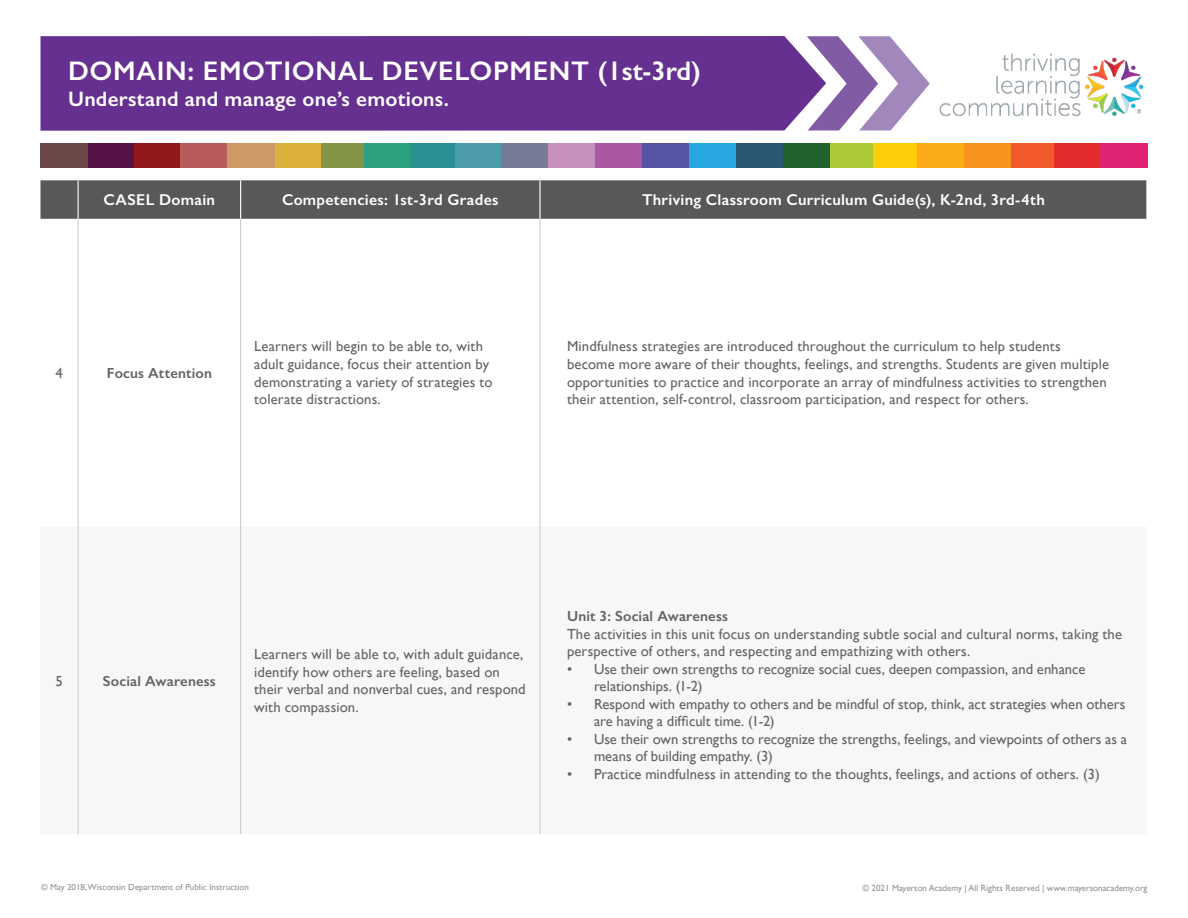
<style>
.page{position:relative;width:1188px;height:918px;background:#fff}
.page>*{position:absolute;margin:0;border:0;box-sizing:border-box;transform-origin:0 0}
.t1{font:600 27px "Gill Sans";letter-spacing:.025em;color:#fff}
.Standard_copy{font:600 21px "Gill Sans";letter-spacing:.01em;color:#fff}
.Standard_copy-2{font:600 15.75px "Gill Sans";letter-spacing:.02em;color:#fff}
.Standard_copy-3{font:14.7px/17.5px "Gill Sans";letter-spacing:.01em;color:#636366}
.Standard_copy-4{font:600 14.7px "Gill Sans";letter-spacing:.01em;color:#636366}
.t2{font:9px "Gill Sans";color:#636366}
</style>
<div class="page">
<div style="left:40px;top:36px;width:786px;height:95px;background:#65308f"></div>
<svg style="left:807px;top:36px;width:123px;height:94px"></svg>
<div style="left:40px;top:180px;width:1106px;height:39px;background:#57585a"></div>
<hr style="left:240px;top:219px;width:1px;height:308px;background:#c7c8ca">
<hr style="left:540px;top:219px;width:1px;height:308px;background:#c7c8ca">
<hr style="left:240px;top:527px;width:1px;height:307px;background:#c7c8ca">
<hr style="left:540px;top:527px;width:1px;height:307px;background:#c7c8ca">
<hr style="left:78px;top:527px;width:1px;height:307px;background:#c7c8ca">
<hr style="left:78px;top:219px;width:1px;height:308px;background:#c7c8ca">
<hr style="left:78px;top:180px;width:1px;height:39px;background:#fff">
<hr style="left:240px;top:180px;width:1px;height:39px;background:#fff">
<hr style="left:539px;top:180px;width:2px;height:39px;background:#fff">
<div style="left:320px;top:143px;width:44px;height:25px;background:#839446"></div>
<div style="left:830px;top:143px;width:43px;height:25px;background:#aac934"></div>
<div style="left:873px;top:143px;width:44px;height:25px;background:#fecc08"></div>
<div style="left:1011px;top:143px;width:43px;height:25px;background:#f1592b"></div>
<div style="left:87px;top:143px;width:48px;height:25px;background:#541246"></div>
<div style="left:963px;top:143px;width:48px;height:25px;background:#f7941d"></div>
<div style="left:642px;top:143px;width:47px;height:25px;background:#5655a5"></div>
<div style="left:548px;top:143px;width:48px;height:25px;background:#c690bc"></div>
<div style="left:596px;top:143px;width:46px;height:25px;background:#ac57a1"></div>
<div style="left:410px;top:143px;width:46px;height:25px;background:#299096"></div>
<div style="left:917px;top:143px;width:46px;height:25px;background:#fbab18"></div>
<div style="left:274px;top:143px;width:46px;height:25px;background:#dcb13b"></div>
<div style="left:135px;top:143px;width:46px;height:25px;background:#90181b"></div>
<div style="left:181px;top:143px;width:46px;height:25px;background:#b85b5c"></div>
<div style="left:455px;top:143px;width:47px;height:25px;background:#4d9bad"></div>
<div style="left:1054px;top:143px;width:46px;height:25px;background:#e32b2d"></div>
<div style="left:227px;top:143px;width:47px;height:25px;background:#cc9a67"></div>
<div style="left:689px;top:143px;width:47px;height:25px;background:#28a8e0"></div>
<div style="left:40px;top:143px;width:48px;height:25px;background:#6c4848"></div>
<div style="left:736px;top:143px;width:47px;height:25px;background:#2a5772"></div>
<div style="left:364px;top:143px;width:46px;height:25px;background:#2ba17f"></div>
<div style="left:783px;top:143px;width:47px;height:25px;background:#226231"></div>
<div style="left:1100px;top:143px;width:48px;height:25px;background:#e12374"></div>
<div style="left:502px;top:143px;width:46px;height:25px;background:#767c98"></div>
<img style="left:939px;top:53px;width:205px;height:63px">
<p class="t1" style="left:68px;top:55px;width:634px">DOMAIN: EMOTIONAL DEVELOPMENT (1st-3rd)</p>
<p class="Standard_copy" style="left:68px;top:86px;width:382px">Understand and manage one’s emotions.</p>
<p class="Standard_copy-2" style="left:104px;top:190px;width:113px">CASEL Domain</p>
<p class="Standard_copy-2" style="left:282px;top:190px;width:218px">Competencies: 1st-3rd Grades</p>
<p class="Standard_copy-2" style="left:642px;top:190px;width:404px">Thriving Classroom Curriculum Guide(s), K-2nd, 3rd-4th</p>
<p class="Standard_copy-3" style="left:56px;top:364px;width:9px">4</p>
<p class="Standard_copy-4" style="left:107px;top:364px;width:107px">Focus Attention</p>
<p class="Standard_copy-3" style="left:254px;top:338px;width:240px">Learners will begin to be able to, with adult guidance, focus their attention by demonstrating a variety of strategies to tolerate distractions.</p>
<p class="Standard_copy-3" style="left:567px;top:338px;width:544px">Mindfulness strategies are introduced throughout the curriculum to help students become more aware of their thoughts, feelings, and strengths. Students are given multiple opportunities to practice and incorporate an array of mindfulness activities to strengthen their attention, self-control, classroom participation, and respect for others.</p>
<p class="Standard_copy-3" style="left:56px;top:672px;width:9px">5</p>
<p class="Standard_copy-4" style="left:103px;top:672px;width:114px">Social Awareness</p>
<p class="Standard_copy-3" style="left:254px;top:645px;width:273px">Learners will be able to, with adult guidance, identify how others are feeling, based on their verbal and nonverbal cues, and respond with compassion.</p>
<p class="Standard_copy-4" style="left:567px;top:607px;width:163px">Unit 3: Social Awareness</p>
<p class="Standard_copy-3" style="left:567px;top:625px;width:557px">The activities in this unit focus on understanding subtle social and cultural norms, taking the perspective of others, and respecting and empathizing with others.</p>
<p class="Standard_copy-3" style="left:594px;top:660px;width:493px;text-indent:-27px">• Use their own strengths to recognize social cues, deepen compassion, and enhance relationships. (1-2)</p>
<p class="Standard_copy-3" style="left:594px;top:695px;width:533px;text-indent:-27px">• Respond with empathy to others and be mindful of stop, think, act strategies when others are having a difficult time. (1-2)</p>
<p class="Standard_copy-3" style="left:594px;top:730px;width:535px;text-indent:-27px">• Use their own strengths to recognize the strengths, feelings, and viewpoints of others as a means of building empathy. (3)</p>
<p class="Standard_copy-3" style="left:567px;top:765px;width:534px">• Practice mindfulness in attending to the thoughts, feelings, and actions of others. (3)</p>
<p class="t2" style="left:41px;top:882px;width:209px">© May 2018,Wisconsin Department of Public Instruction</p>
<p class="t2" style="left:862px;top:882px;width:287px">© 2021 Mayerson Academy | All Rights Reserved | www.mayersonacademy.org</p>
</div>
